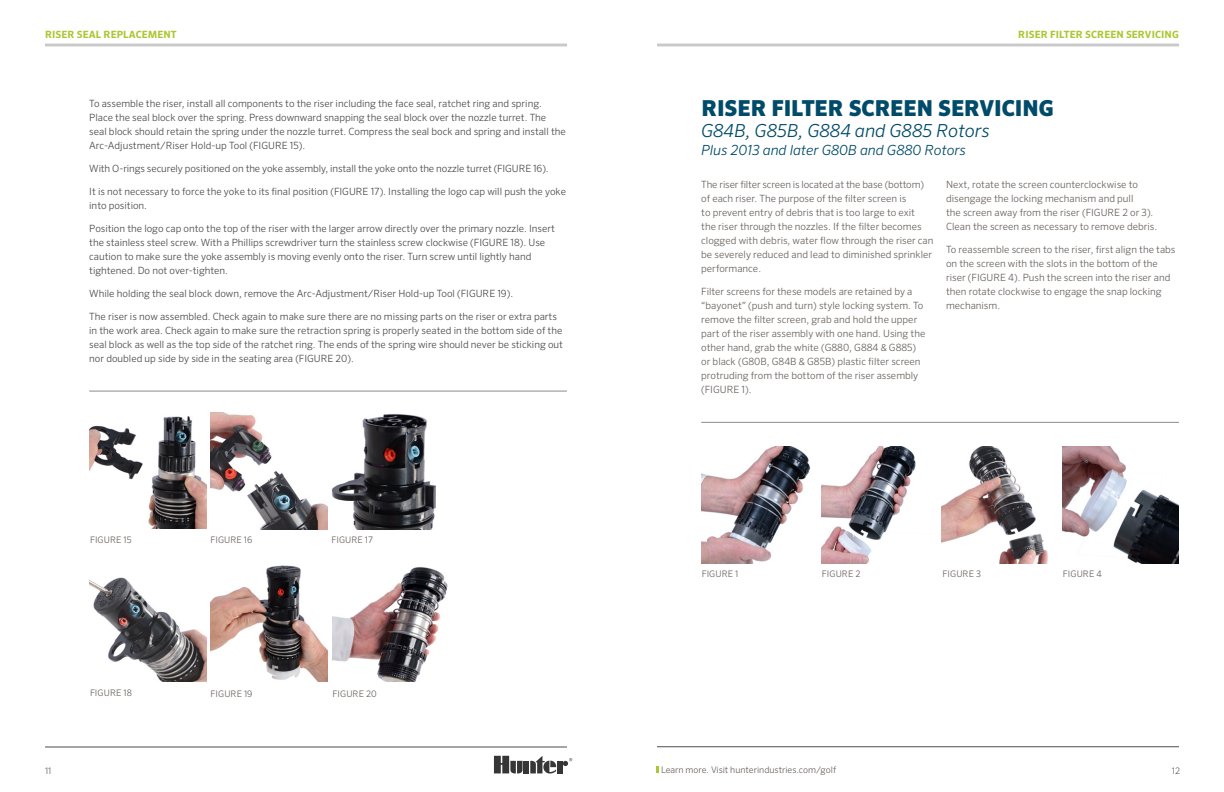
<style>
.page{position:relative;width:1224px;height:792px;background:#fff}
.page>*{position:absolute;margin:0;border:0;box-sizing:border-box;transform-origin:0 0}
.t1{font:900 22px "Sero Pro";color:#004b69}
.t2{font:italic 300 18px "Sero Pro";color:#004b69}
.t3{font:italic 300 14px "Sero Pro";color:#004b69}
.t4{font:300 10px/14px "Sero Pro";color:#4a4b4b}
.t5{font:300 10px/14px "Sero Pro";color:#68625e}
.t6{font:700 10px "Sero Pro";letter-spacing:.01em;color:#a9c832}
.t7{font:300 9px "Sero Pro";letter-spacing:.01em;color:#68625e}
</style>
<div class="page">
<hr style="left:45px;top:44px;width:522px;height:2px;background:#c9c9ca">
<hr style="left:45px;top:747px;width:522px;height:1px;background:#504d49">
<div style="left:524px;top:761px;width:5px;height:12px;background:#363636"></div>
<svg style="left:563px;top:758px;width:9px;height:8px"></svg>
<div style="left:557px;top:761px;width:5px;height:12px;background:#363636"></div>
<svg style="left:530px;top:756px;width:26px;height:18px"></svg>
<svg style="left:494px;top:756px;width:29px;height:18px"></svg>
<img style="left:331px;top:414px;width:105px;height:115px">
<img style="left:332px;top:567px;width:116px;height:115px">
<img style="left:210px;top:413px;width:117px;height:116px">
<img style="left:210px;top:565px;width:117px;height:117px">
<img style="left:90px;top:577px;width:117px;height:105px">
<hr style="left:89px;top:391px;width:478px;height:1px;background:#908a86">
<hr style="left:657px;top:44px;width:522px;height:2px;background:#c9c9ca">
<img style="left:701px;top:446px;width:110px;height:117px">
<img style="left:822px;top:446px;width:94px;height:117px">
<img style="left:942px;top:446px;width:106px;height:117px">
<svg style="left:1062px;top:446px;width:117px;height:117px"></svg>
<hr style="left:701px;top:422px;width:478px;height:1px;background:#908a86">
<svg style="left:656px;top:767px;width:3px;height:6px"></svg>
<hr style="left:657px;top:747px;width:522px;height:1px;background:#504d49">
<img style="left:90px;top:416px;width:116px;height:112px">
<p class="t6" style="left:45px;top:28px;width:133px">RISER SEAL REPLACEMENT</p>
<p class="t4" style="left:89px;top:96px;width:478px">To assemble the riser, install all components to the riser including the face seal, ratchet ring and spring.<br>Place the seal block over the spring. Press downward snapping the seal block over the nozzle turret. The seal block should retain the spring under the nozzle turret. Compress the seal bock and spring and install the Arc-Adjustment/Riser Hold-up Tool (FIGURE 15).</p>
<p class="t4" style="left:89px;top:161px;width:461px">With O-rings securely positioned on the yoke assembly, install the yoke onto the nozzle turret (FIGURE 16).</p>
<p class="t4" style="left:89px;top:184px;width:478px">It is not necessary to force the yoke to its final position (FIGURE 17). Installing the logo cap will push the yoke into position.</p>
<p class="t4" style="left:89px;top:221px;width:467px">Position the logo cap onto the top of the riser with the larger arrow directly over the primary nozzle. Insert the stainless steel screw. With a Phillips screwdriver turn the stainless screw clockwise (FIGURE 18). Use caution to make sure the yoke assembly is moving evenly onto the riser. Turn screw until lightly hand tightened. Do not over-tighten.</p>
<p class="t4" style="left:89px;top:286px;width:425px">While holding the seal block down, remove the Arc-Adjustment/Riser Hold-up Tool (FIGURE 19).</p>
<p class="t4" style="left:89px;top:309px;width:475px">The riser is now assembled. Check again to make sure there are no missing parts on the riser or extra parts in the work area. Check again to make sure the retraction spring is properly seated in the bottom side of the seal block as well as the top side of the ratchet ring. The ends of the spring wire should never be sticking out nor doubled up side by side in the seating area (FIGURE 20).</p>
<p class="t7" style="left:90px;top:535px;width:43px">FIGURE 15</p>
<p class="t7" style="left:210px;top:535px;width:43px">FIGURE 16</p>
<p class="t7" style="left:45px;top:765px;width:8px">11</p>
<p class="t7" style="left:90px;top:688px;width:43px">FIGURE 18</p>
<p class="t7" style="left:211px;top:689px;width:43px">FIGURE 19</p>
<p class="t7" style="left:331px;top:535px;width:43px">FIGURE 17</p>
<p class="t7" style="left:333px;top:689px;width:46px">FIGURE 20</p>
<p class="t6" style="left:1018px;top:28px;width:162px">RISER FILTER SCREEN SERVICING</p>
<h1 class="t1" style="left:702px;top:95px;width:354px">RISER FILTER SCREEN SERVICING</h1>
<h2 class="t2" style="left:701px;top:120px;width:290px">G84B, G85B, G884 and G885 Rotors</h2>
<h3 class="t3" style="left:701px;top:142px;width:266px">Plus 2013 and later G80B and G880 Rotors</h3>
<p class="t5" style="left:701px;top:177px;width:234px">The riser filter screen is located at the base (bottom) of each riser. The purpose of the filter screen is<br>to prevent entry of debris that is too large to exit<br>the riser through the nozzles. If the filter becomes clogged with debris, water flow through the riser can be severely reduced and lead to diminished sprinkler performance.</p>
<p class="t5" style="left:701px;top:284px;width:226px">Filter screens for these models are retained by a “bayonet” (push and turn) style locking system. To remove the filter screen, grab and hold the upper part of the riser assembly with one hand. Using the other hand, grab the white (G880, G884 &amp; G885) or black (G80B, G84B &amp; G85B) plastic filter screen protruding from the bottom of the riser assembly (FIGURE 1).</p>
<p class="t5" style="left:946px;top:177px;width:213px">Next, rotate the screen counterclockwise to disengage the locking mechanism and pull<br>the screen away from the riser (FIGURE 2 or 3).<br>Clean the screen as necessary to remove debris.</p>
<p class="t5" style="left:946px;top:242px;width:231px">To reassemble screen to the riser, first align the tabs on the screen with the slots in the bottom of the riser (FIGURE 4). Push the screen into the riser and then rotate clockwise to engage the snap locking mechanism.</p>
<p class="t7" style="left:702px;top:568px;width:38px">FIGURE 1</p>
<p class="t7" style="left:822px;top:568px;width:40px">FIGURE 2</p>
<p class="t7" style="left:943px;top:568px;width:40px">FIGURE 3</p>
<p class="t7" style="left:1063px;top:568px;width:40px">FIGURE 4</p>
<p class="t7" style="left:661px;top:765px;width:177px">Learn more. Visit hunterindustries.com/golf</p>
<p class="t7" style="left:1172px;top:765px;width:10px">12</p>
</div>
